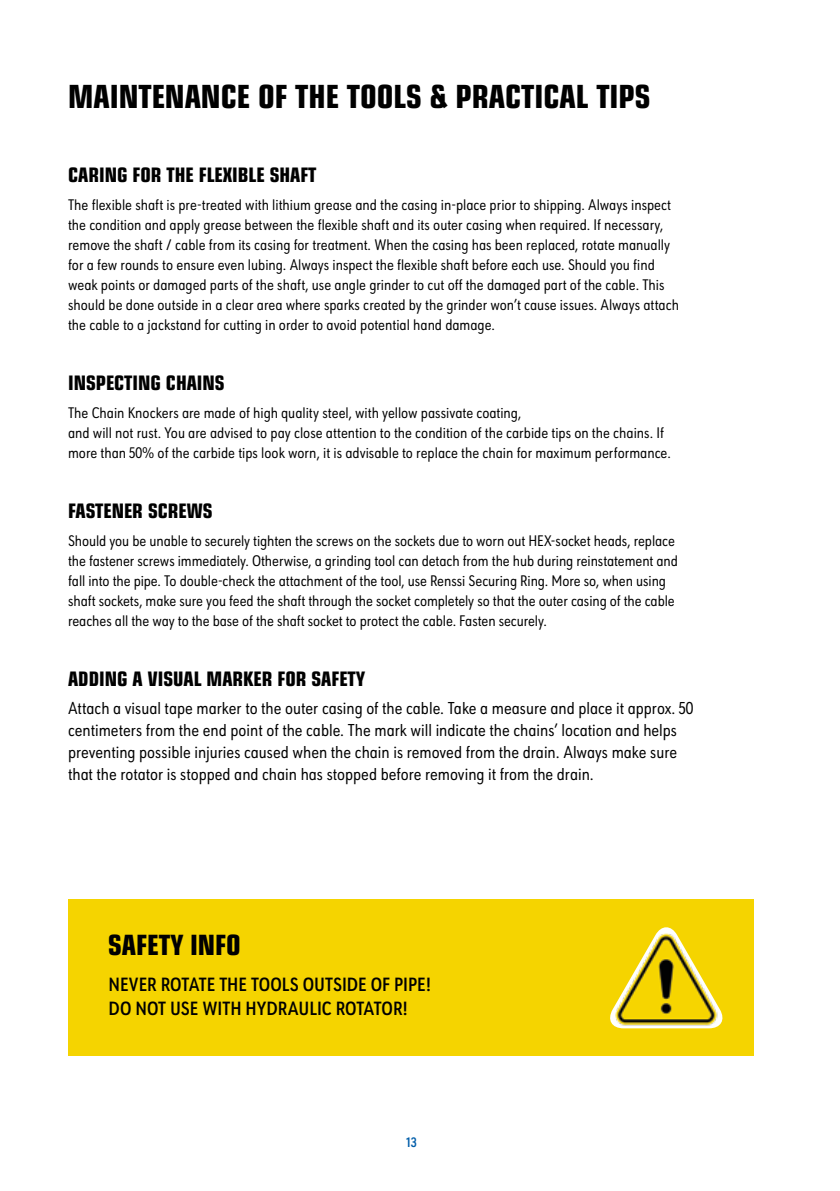
<style>
.page{position:relative;width:840px;height:1191px;background:#fff}
.page>*{position:absolute;margin:0;border:0;box-sizing:border-box;transform-origin:0 0}
.t1{font:700 condensed 32px "Eurostile LT Pro";color:#000}
.t2{font:700 condensed 28px "Eurostile LT Pro";color:#000}
.t3{font:700 condensed 20px "Eurostile LT Pro";color:#000}
.t4{font:600 20px/24px "URW Geometric Cond";color:#000}
.t5{font:18px/22px "URW Geometric Cond";color:#000}
.t6{font:16px/20px "URW Geometric Cond";color:#000}
.t7{font:600 14.4px "URW Geometric Cond";color:#005da9}
</style>
<div class="page">
<div style="left:68px;top:899px;width:686px;height:156px;background:#f5d400"></div>
<svg style="left:610px;top:927px;width:113px;height:101px"></svg>
<img style="left:615px;top:933px;width:104px;height:94px">
<h1 class="t1" style="left:68px;top:77px;width:583px">MAINTENANCE OF THE TOOLS &amp; PRACTICAL TIPS</h1>
<p class="t3" style="left:68px;top:162px;width:250px">CARING FOR THE FLEXIBLE SHAFT</p>
<p class="t6" style="left:68px;top:194px;width:612px">The flexible shaft is pre-treated with lithium grease and the casing in-place prior to shipping. Always inspect the condition and apply grease between the flexible shaft and its outer casing when required. If necessary, remove the shaft / cable from its casing for treatment. When the casing has been replaced, rotate manually for a few rounds to ensure even lubing. Always inspect the flexible shaft before each use. Should you find weak points or damaged parts of the shaft, use angle grinder to cut off the damaged part of the cable. This should be done outside in a clear area where sparks created by the grinder won’t cause issues. Always attach the cable to a jackstand for cutting in order to avoid potential hand damage.</p>
<p class="t3" style="left:68px;top:370px;width:158px">INSPECTING CHAINS</p>
<p class="t6" style="left:68px;top:402px;width:604px">The Chain Knockers are made of high quality steel, with yellow passivate coating,<br>and will not rust. You are advised to pay close attention to the condition of the carbide tips on the chains. If more than 50% of the carbide tips look worn, it is advisable to replace the chain for maximum performance.</p>
<p class="t3" style="left:68px;top:498px;width:146px">FASTENER SCREWS</p>
<p class="t6" style="left:68px;top:530px;width:611px">Should you be unable to securely tighten the screws on the sockets due to worn out HEX-socket heads, replace the fastener screws immediately. Otherwise, a grinding tool can detach from the hub during reinstatement and fall into the pipe. To double-check the attachment of the tool, use Renssi Securing Ring. More so, when using shaft sockets, make sure you feed the shaft through the socket completely so that the outer casing of the cable reaches all the way to the base of the shaft socket to protect the cable. Fasten securely.</p>
<p class="t3" style="left:68px;top:666px;width:298px">ADDING A VISUAL MARKER FOR SAFETY</p>
<p class="t5" style="left:68px;top:696px;width:626px">Attach a visual tape marker to the outer casing of the cable. Take a measure and place it approx. 50 centimeters from the end point of the cable. The mark will indicate the chains’ location and helps preventing possible injuries caused when the chain is removed from the drain. Always make sure that the rotator is stopped and chain has stopped before removing it from the drain.</p>
<h2 class="t2" style="left:108px;top:927px;width:134px">SAFETY INFO</h2>
<p class="t4" style="left:109px;top:970px;width:324px">NEVER ROTATE THE TOOLS OUTSIDE OF PIPE!<br>DO NOT USE WITH HYDRAULIC ROTATOR!</p>
<p class="t7" style="left:406px;top:1132px;width:12px">13</p>
</div>
